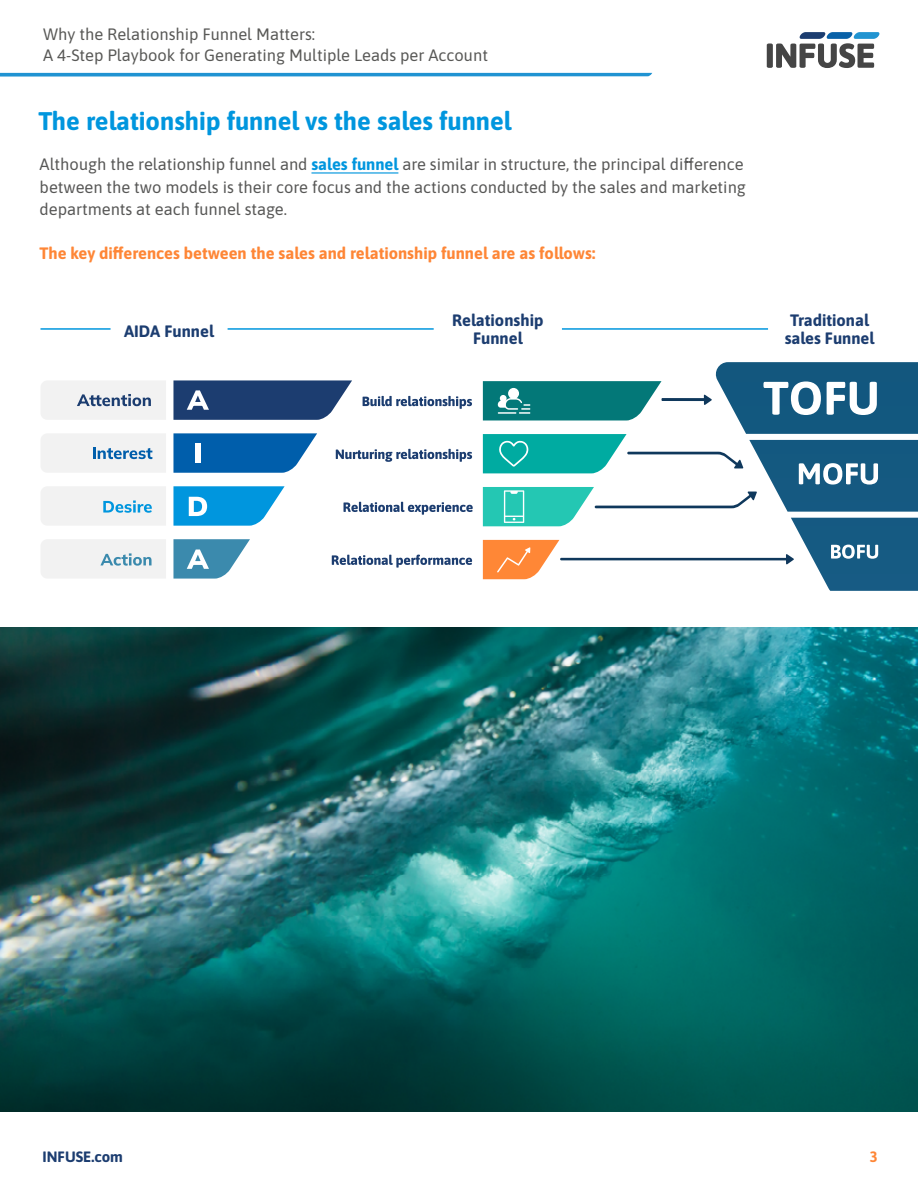
<style>
.page{position:relative;width:918px;height:1188px;background:#fff}
.page>*{position:absolute;margin:0;border:0;box-sizing:border-box;transform-origin:0 0}
.t1{font:700 25.5px "Asap";color:#0096de}
.t2{font:16.5px/22.5px "Asap";color:#575756}
.t3{font:16.5px/21px "Asap";color:#585856}
.t4{font:700 16.5px "Asap";color:#fe8636}
.t5{font:700 16.5px/18px "Asap";color:#1c3d70;text-align:center}
.t6{font:700 15px "Asap";color:#1c3d70}
.t7{font:700 15px "Asap";color:#fe8636}
.s1{font-weight:700;color:#0096de}
</style>
<div class="page">
<img style="left:0;top:627px;width:918px;height:484px">
<hr style="left:311px;top:172px;width:87px;height:2px;background:#0096de">
<svg style="left:715px;top:362px;width:203px;height:229px"></svg>
<svg style="left:763px;top:381px;width:58px;height:34px"></svg>
<svg style="left:827px;top:382px;width:50px;height:33px"></svg>
<svg style="left:799px;top:463px;width:79px;height:22px"></svg>
<svg style="left:831px;top:545px;width:47px;height:14px"></svg>
<svg style="left:363px;top:396px;width:109px;height:13px"></svg>
<svg style="left:336px;top:449px;width:136px;height:13px"></svg>
<svg style="left:344px;top:502px;width:129px;height:13px"></svg>
<svg style="left:332px;top:555px;width:140px;height:13px"></svg>
<svg style="left:483px;top:381px;width:229px;height:39px"></svg>
<svg style="left:483px;top:434px;width:260px;height:39px"></svg>
<svg style="left:483px;top:487px;width:274px;height:39px"></svg>
<svg style="left:483px;top:540px;width:311px;height:39px"></svg>
<svg style="left:173px;top:433px;width:144px;height:40px;background:#1d70b4"></svg>
<svg style="left:173px;top:380px;width:179px;height:40px;background:#375481"></svg>
<div style="left:195px;top:443px;width:5px;height:20px;background:#fff"></div>
<svg style="left:173px;top:486px;width:112px;height:40px"></svg>
<svg style="left:173px;top:539px;width:77px;height:40px"></svg>
<svg style="left:41px;top:539px;width:125px;height:39px"></svg>
<svg style="left:41px;top:487px;width:125px;height:38px"></svg>
<svg style="left:41px;top:434px;width:125px;height:38px"></svg>
<svg style="left:41px;top:381px;width:125px;height:39px"></svg>
<hr style="left:40px;top:328px;width:71px;height:2px;background:#0096de">
<hr style="left:228px;top:328px;width:206px;height:2px;background:#0096de">
<hr style="left:562px;top:328px;width:206px;height:2px;background:#0096de">
<svg style="left:0;top:73px;width:652px;height:4px;background:#40a2d8"></svg>
<svg style="left:767px;top:32px;width:113px;height:36px"></svg>
<p class="t3" style="left:43px;top:23px;width:446px">Why the Relationship Funnel Matters:<br>A 4-Step Playbook for Generating Multiple Leads per Account</p>
<h1 class="t1" style="left:38px;top:103px;width:475px">The relationship funnel vs the sales funnel</h1>
<p class="t2" style="left:40px;top:152px;width:708px">Although the relationship funnel and <span class="s1">sales funnel</span> are similar in structure, the principal difference between the two models is their core focus and the actions conducted by the sales and marketing departments at each funnel stage.</p>
<p class="t4" style="left:40px;top:241px;width:557px">The key differences between the sales and relationship funnel are as follows:</p>
<p class="t5" style="left:124px;top:321px;width:91px">AIDA Funnel</p>
<p class="t5" style="left:452px;top:310px;width:93px">Relationship<br>Funnel</p>
<p class="t5" style="left:785px;top:310px;width:91px">Traditional sales Funnel</p>
<p class="t6" style="left:43px;top:1146px;width:82px">INFUSE.com</p>
<p class="t7" style="left:870px;top:1146px;width:10px">3</p>
</div>
